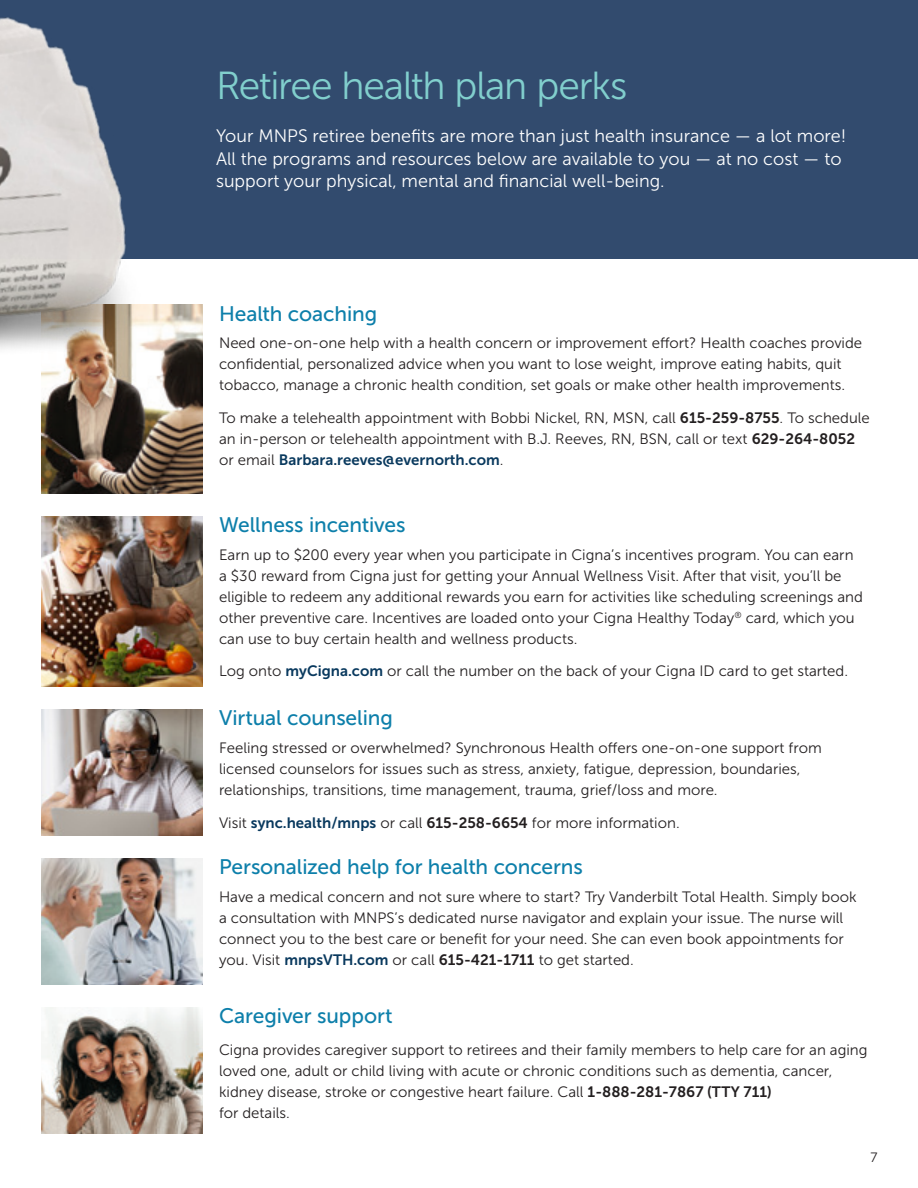
<style>
.page{position:relative;width:918px;height:1188px;background:#fff}
.page>*{position:absolute;margin:0;border:0;box-sizing:border-box;transform-origin:0 0}
.Head_B__Span{font:39px "Museo Sans 300";letter-spacing:-.03em;color:#81cfcd}
.Large_Blue_Subheads{font:21px "Museo Sans 500";letter-spacing:-.005em;color:#0d7faa}
.Body{font:18px/22.5px "Museo Sans 300";color:#fff}
.Body-2{font:15px/21px "Museo Sans 300";color:#231f20}
.t1{font:13.5px "Museo Sans 300";color:#231f20}
.s1{font-family:"Museo Sans 700"}
.s2{font-family:"Museo Sans 700";color:#09395e}
</style>
<div class="page">
<img style="left:42px;top:305px;width:161px;height:189px">
<div style="left:0;top:0;width:918px;height:259px;background:#324b6e"></div>
<img style="left:42px;top:1008px;width:161px;height:126px">
<img style="left:0;top:17px;width:155px;height:347px">
<img style="left:42px;top:710px;width:161px;height:126px">
<img style="left:42px;top:859px;width:161px;height:126px">
<img style="left:42px;top:517px;width:161px;height:170px">
<p class="Head_B__Span" style="left:216px;top:65px;width:413px">Retiree health plan perks</p>
<p class="Body" style="left:216px;top:125px;width:632px">Your MNPS retiree benefits are more than just health insurance — a lot more!<br>All the programs and resources below are available to you — at no cost — to support your physical, mental and financial well-being.</p>
<p class="Large_Blue_Subheads" style="left:219px;top:302px;width:160px">Health coaching</p>
<p class="Body-2" style="left:219px;top:333px;width:645px">Need one-on-one help with a health concern or improvement effort? Health coaches provide confidential, personalized advice when you want to lose weight, improve eating habits, quit tobacco, manage a chronic health condition, set goals or make other health improvements.</p>
<p class="Body-2" style="left:219px;top:407px;width:652px">To make a telehealth appointment with Bobbi Nickel, RN, MSN, call <span class="s1">615-259-8755</span>. To schedule an in-person or telehealth appointment with B.J. Reeves, RN, BSN, call or text <span class="s1">629-264-8052 </span>or email <span class="s2">Barbara.reeves@evernorth.com</span>.</p>
<p class="Large_Blue_Subheads" style="left:219px;top:514px;width:188px">Wellness incentives</p>
<p class="Body-2" style="left:219px;top:545px;width:645px">Earn up to $200 every year when you participate in Cigna’s incentives program. You can earn a $30 reward from Cigna just for getting your Annual Wellness Visit. After that visit, you’ll be eligible to redeem any additional rewards you earn for activities like scheduling screenings and other preventive care. Incentives are loaded onto your Cigna Healthy Today<sup>®</sup> card, which you can use to buy certain health and wellness products.</p>
<p class="Body-2" style="left:219px;top:661px;width:631px">Log onto <span class="s2">myCigna.com</span> or call the number on the back of your Cigna ID card to get started.</p>
<p class="Large_Blue_Subheads" style="left:219px;top:707px;width:175px">Virtual counseling</p>
<p class="Body-2" style="left:219px;top:738px;width:604px">Feeling stressed or overwhelmed? Synchronous Health offers one-on-one support from licensed counselors for issues such as stress, anxiety, fatigue, depression, boundaries, relationships, transitions, time management, trauma, grief/loss and more.</p>
<p class="Body-2" style="left:219px;top:812px;width:462px">Visit <span class="s2">sync.health/mnps</span> or call <span class="s1">615-258-6654</span> for more information.</p>
<p class="Large_Blue_Subheads" style="left:219px;top:856px;width:365px">Personalized help for health concerns</p>
<p class="Body-2" style="left:219px;top:887px;width:639px">Have a medical concern and not sure where to start? Try Vanderbilt Total Health. Simply book a consultation with MNPS’s dedicated nurse navigator and explain your issue. The nurse will connect you to the best care or benefit for your need. She can even book appointments for you. Visit <span class="s2">mnpsVTH.com</span> or call <span class="s1">615-421-1711</span> to get started.</p>
<p class="Large_Blue_Subheads" style="left:219px;top:1005px;width:175px">Caregiver support</p>
<p class="Body-2" style="left:219px;top:1039px;width:650px">Cigna provides caregiver support to retirees and their family members to help care for an aging loved one, adult or child living with acute or chronic conditions such as dementia, cancer, kidney disease, stroke or congestive heart failure. Call <span class="s1">1-888-281-7867 (TTY 711)<br></span>for details.</p>
<p class="t1" style="left:870px;top:1150px;width:9px">7</p>
</div>
